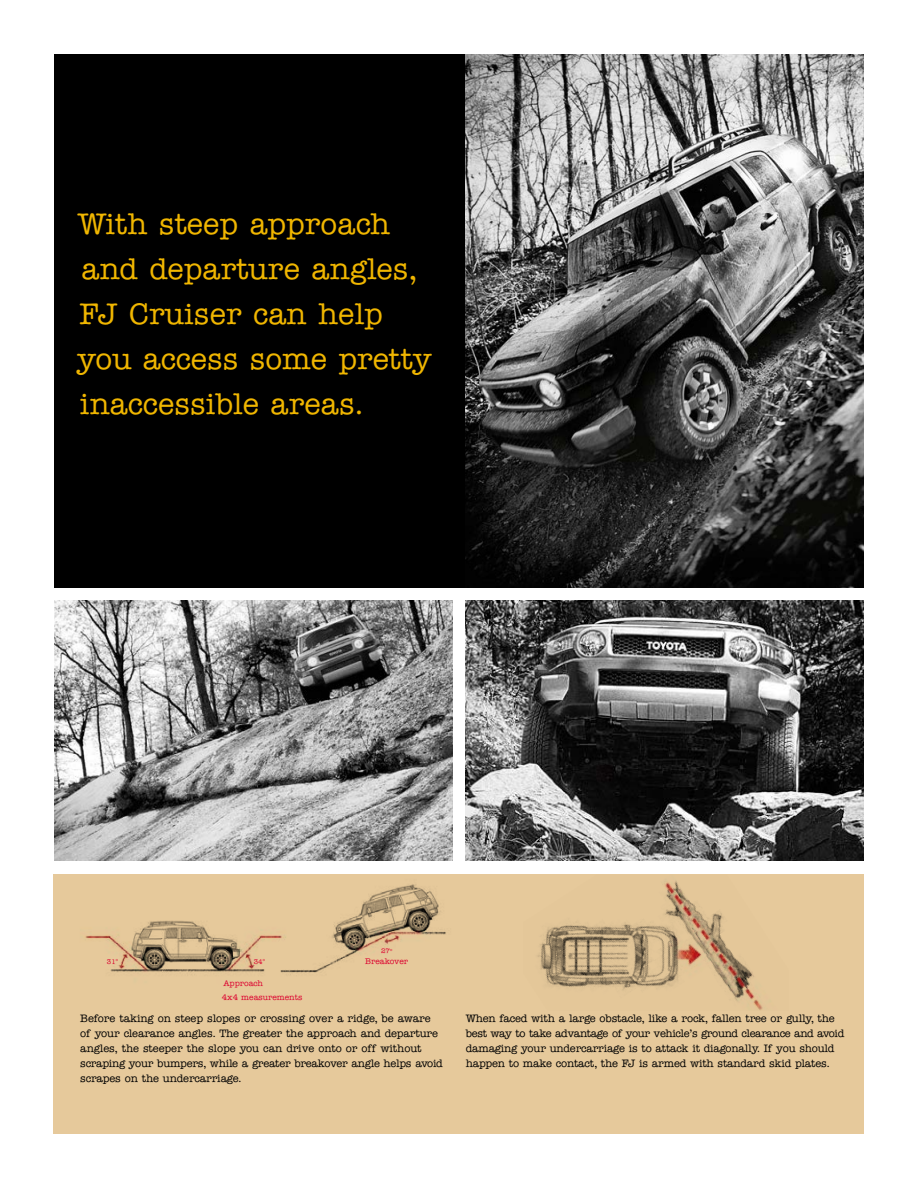
<style>
.page{position:relative;width:918px;height:1188px;background:#fff}
.page>*{position:absolute;margin:0;border:0;box-sizing:border-box;transform-origin:0 0}
.t1{font:500 30px/45px "American Typewriter Std";letter-spacing:.005em;color:#f0b600}
.t2{font:500 10.8px/15px "American Typewriter Std";letter-spacing:-.015em;color:#000}
.t3{font:500 8.25px "American Typewriter Std";color:#dc002e}
.t4{font:500 6.75px "American Typewriter Std";color:#dc002e}
</style>
<div class="page">
<div style="left:54px;top:54px;width:419px;height:533px;background:#000"></div>
<img style="left:466px;top:54px;width:398px;height:533px">
<img style="left:54px;top:601px;width:398px;height:260px">
<img style="left:466px;top:601px;width:398px;height:260px">
<div style="left:54px;top:874px;width:810px;height:260px;background:#e6c99b"></div>
<img style="left:537px;top:880px;width:226px;height:130px">
<img style="left:85px;top:920px;width:196px;height:52px">
<img style="left:281px;top:884px;width:165px;height:91px">
<h1 class="t1" style="left:77px;top:202px;width:356px">With steep approach and departure angles,<br>FJ Cruiser can help you access some pretty inaccessible areas.</h1>
<p class="t4" style="left:107px;top:958px;width:12px">31<sup>o</sup></p>
<p class="t4" style="left:254px;top:958px;width:13px">34<sup>o</sup></p>
<p class="t3" style="left:224px;top:979px;width:41px">Approach</p>
<p class="t3" style="left:222px;top:993px;width:82px">4x4 measurements</p>
<p class="t4" style="left:381px;top:947px;width:13px">27<sup>o</sup></p>
<p class="t3" style="left:365px;top:956px;width:45px">Breakover</p>
<p class="t2" style="left:80px;top:1011px;width:364px">Before taking on steep slopes or crossing over a ridge, be aware of your clearance angles. The greater the approach and departure angles, the steeper the slope you can drive onto or off without scraping your bumpers, while a greater breakover angle helps avoid scrapes on the undercarriage.</p>
<p class="t2" style="left:466px;top:1011px;width:380px">When faced with a large obstacle, like a rock, fallen tree or gully, the best way to take advantage of your vehicle’s ground clearance and avoid damaging your undercarriage is to attack it diagonally. If you should happen to make contact, the FJ is armed with standard skid plates.</p>
</div>
